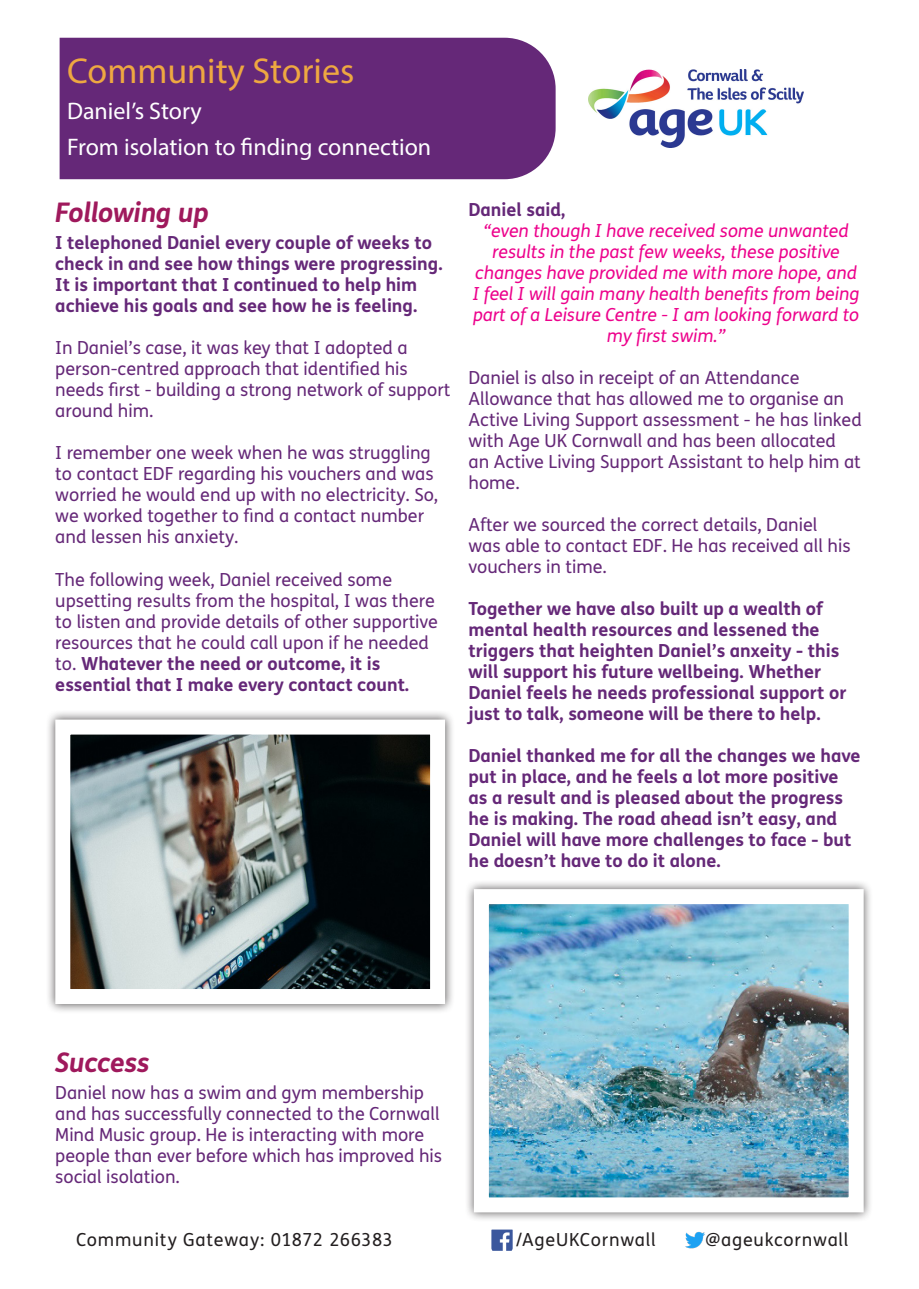
<style>
.page{position:relative;width:919px;height:1289px;background:#fff}
.page>*{position:absolute;margin:0;border:0;box-sizing:border-box;transform-origin:0 0}
.t1{font:36px "Myriad Pro";color:#eea841}
.t2{font:italic 700 27px "FS Me";letter-spacing:-.01em;color:#9f195c}
.t3{font:24px "Myriad Pro";color:#fff}
.t4{font:18px/21px "FS Me";color:#652878}
.t5{font:700 18px/21px "FS Me";color:#652878}
.t6{font:italic 18px/21px "FS Me";color:#ed028c;text-align:center}
.t7{font:18px "FS Me";letter-spacing:.04em;color:#231f20}
.s1{font-weight:700}
</style>
<div class="page">
<img style="left:491px;top:1229px;width:21px;height:21px">
<img style="left:685px;top:1231px;width:20px;height:18px">
<div style="left:46px;top:710px;width:409px;height:303px;background:#231f20;opacity:.75"></div>
<img style="left:71px;top:735px;width:358px;height:253px">
<div style="left:55px;top:719px;width:390px;height:285px;border:15px solid #fff"></div>
<div style="left:60px;top:38px;width:495px;height:141px;background:#652878"></div>
<img style="left:588px;top:69px;width:215px;height:79px">
<div style="left:464px;top:879px;width:409px;height:343px;background:#231f20;opacity:.75"></div>
<img style="left:490px;top:905px;width:357px;height:291px">
<div style="left:474px;top:889px;width:389px;height:323px;border:15px solid #fff"></div>
<p class="t1" style="left:67px;top:49px;width:289px">Community Stories</p>
<p class="t3" style="left:67px;top:96px;width:136px">Daniel’s Story</p>
<p class="t3" style="left:67px;top:132px;width:366px">From isolation to finding connection</p>
<p class="t2" style="left:55px;top:192px;width:155px">Following up</p>
<p class="t5" style="left:55px;top:231px;width:389px">I telephoned Daniel every couple of weeks to check in and see how things were progressing.<br>It is important that I continued to help him achieve his goals and see how he is feeling.</p>
<p class="t4" style="left:55px;top:337px;width:396px">In Daniel’s case, it was key that I adopted a person-centred approach that identified his needs first - building a strong network of support around him.</p>
<p class="t4" style="left:55px;top:442px;width:384px">I remember one week when he was struggling to contact EDF regarding his vouchers and was worried he would end up with no electricity. So, we worked together to find a contact number and lessen his anxiety.</p>
<p class="t4" style="left:55px;top:568px;width:384px">The following week, Daniel received some upsetting results from the hospital, I was there to listen and provide details of other supportive resources that he could call upon if he needed to. <span class="s1">Whatever the need or outcome, it is essential that I make every contact count.</span></p>
<p class="t5" style="left:468px;top:198px;width:98px">Daniel said,</p>
<p class="t6" style="left:472px;top:219px;width:388px">“even though I have received some unwanted results in the past few weeks, these positive changes have provided me with more hope, and I feel I will gain many health benefits from being part of a Leisure Centre - I am looking forward to my first swim.”</p>
<p class="t4" style="left:468px;top:366px;width:395px">Daniel is also in receipt of an Attendance Allowance that has allowed me to organise an Active Living Support assessment - he has linked with Age UK Cornwall and has been allocated<br>an Active Living Support Assistant to help him at home.</p>
<p class="t4" style="left:468px;top:513px;width:383px">After we sourced the correct details, Daniel was able to contact EDF. He has received all his vouchers in time.</p>
<p class="t5" style="left:468px;top:597px;width:379px">Together we have also built up a wealth of mental health resources and lessened the triggers that heighten Daniel’s anxeity - this will support his future wellbeing. Whether Daniel feels he needs professional support or just to talk, someone will be there to help.</p>
<p class="t5" style="left:468px;top:744px;width:393px">Daniel thanked me for all the changes we have put in place, and he feels a lot more positive as a result and is pleased about the progress he is making. The road ahead isn’t easy, and Daniel will have more challenges to face - but he doesn’t have to do it alone.</p>
<p class="t2" style="left:55px;top:1041px;width:96px">Success</p>
<p class="t4" style="left:55px;top:1081px;width:388px">Daniel now has a swim and gym membership and has successfully connected to the Cornwall Mind Music group. He is interacting with more people than ever before which has improved his social isolation.</p>
<p class="t7" style="left:76px;top:1226px;width:318px">Community Gateway: 01872 266383</p>
<p class="t7" style="left:516px;top:1226px;width:141px">/AgeUKCornwall</p>
<p class="t7" style="left:705px;top:1226px;width:145px">@ageukcornwall</p>
</div>
